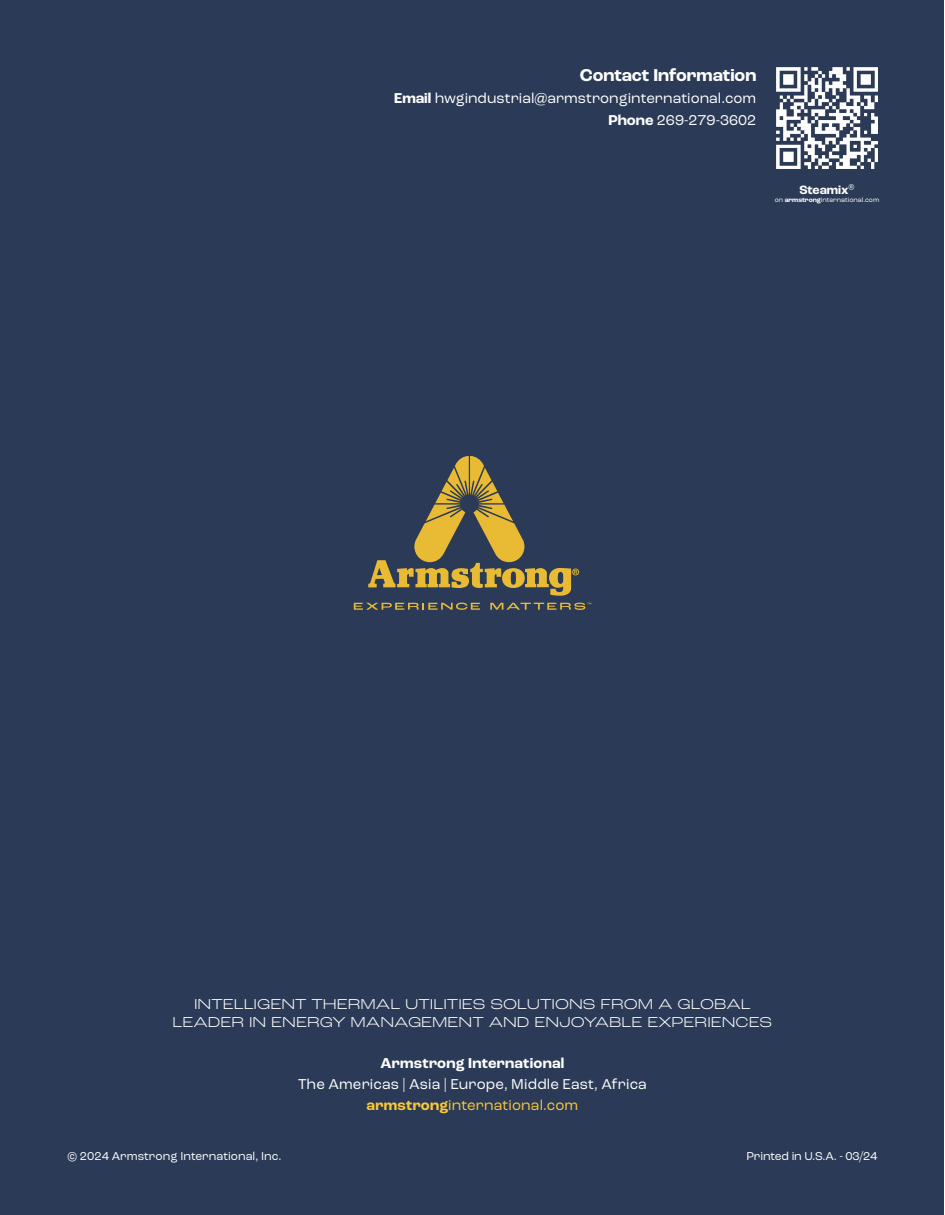
<style>
.page{position:relative;width:945px;height:1215px;background:#fff}
.page>*{position:absolute;margin:0;border:0;box-sizing:border-box;transform-origin:0 0}
.t1{font:700 18px "Roc Grotesk";color:#fff}
.t2{font:15px "Roc Grotesk";color:#fff}
.t3{font:300 expanded 15px/18px "Roc Grotesk";color:#fff;text-align:center}
.t4{font:15px "Roc Grotesk";letter-spacing:.01em;color:#fac837}
.t5{font:700 15px "Roc Grotesk";letter-spacing:.015em;color:#fff}
.t6{font:700 12.6px "Roc Grotesk";color:#fff}
.t7{font:12px "Roc Grotesk";color:#fff}
.t8{font:6.75px "Roc Grotesk";color:#fff}
.s1{font-weight:700}
</style>
<div class="page">
<div style="left:0;top:0;width:944px;height:1215px;background:#2b3b57"></div>
<svg style="left:354px;top:603px;width:126px;height:7px"></svg>
<svg style="left:368px;top:456px;width:211px;height:140px"></svg>
<svg style="left:490px;top:603px;width:101px;height:7px"></svg>
<img style="left:776px;top:68px;width:101px;height:101px">
<p class="t1" style="left:580px;top:64px;width:178px">Contact Information</p>
<p class="t2" style="left:394px;top:89px;width:364px"><span class="s1">Email</span> hwgindustrial@armstronginternational.com</p>
<p class="t2" style="left:608px;top:111px;width:149px"><span class="s1">Phone</span> 269-279-3602</p>
<p class="t6" style="left:799px;top:182px;width:57px">Steamix<sup>®</sup></p>
<p class="t8" style="left:775px;top:196px;width:106px">on <span class="s1">armstrong</span>international.com</p>
<p class="t3" style="left:173px;top:995px;width:601px">INTELLIGENT THERMAL UTILITIES SOLUTIONS FROM A GLOBAL<br>LEADER IN ENERGY MANAGEMENT AND ENJOYABLE EXPERIENCES</p>
<p class="t5" style="left:381px;top:1053px;width:185px">Armstrong International</p>
<p class="t2" style="left:298px;top:1075px;width:350px">The Americas | Asia | Europe, Middle East, Africa</p>
<p class="t4" style="left:367px;top:1096px;width:213px"><span class="s1">armstrong</span>international.com</p>
<p class="t7" style="left:68px;top:1149px;width:216px">© 2024 Armstrong International, Inc.</p>
<p class="t7" style="left:746px;top:1149px;width:133px">Printed in U.S.A. - 03/24</p>
</div>
